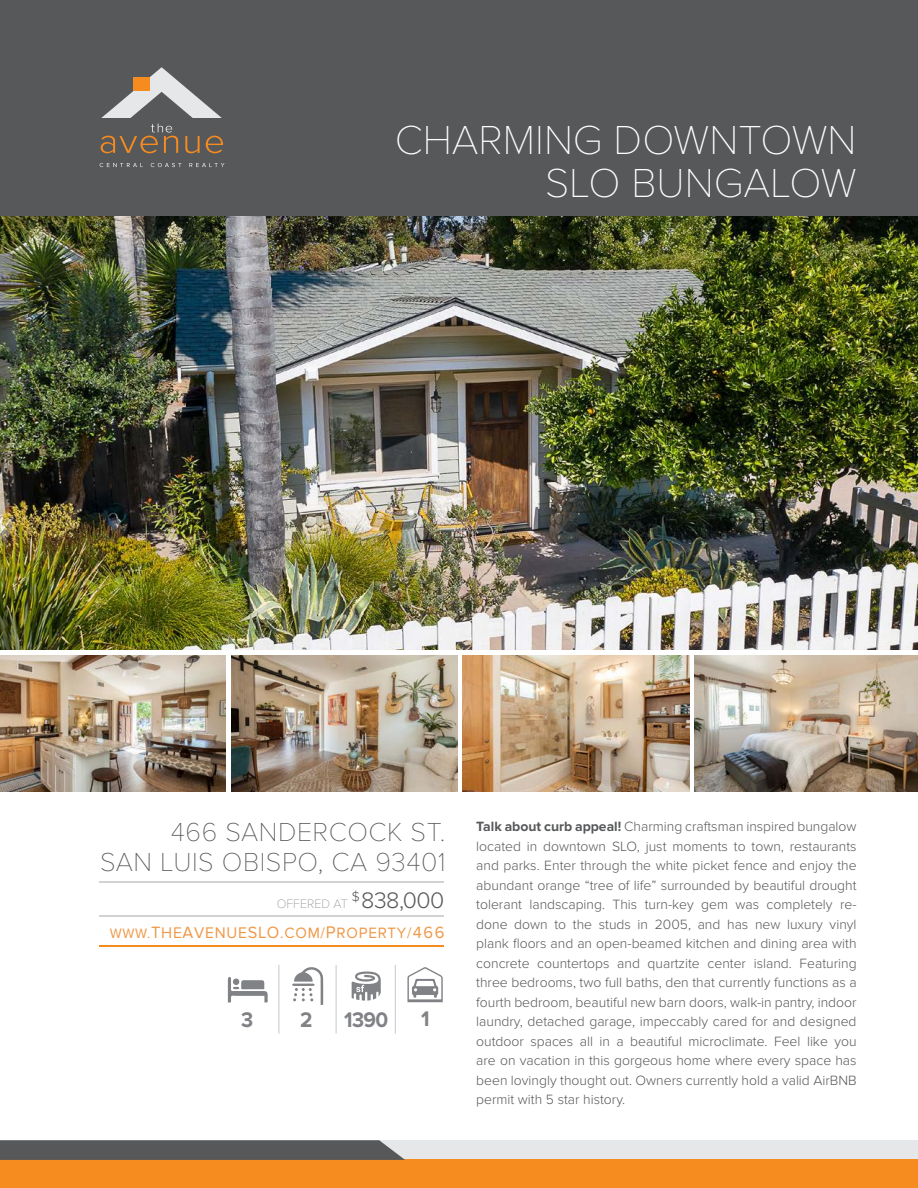
<style>
.page{position:relative;width:918px;height:1188px;background:#fff}
.page>*{position:absolute;margin:0;border:0;box-sizing:border-box;transform-origin:0 0}
.t1{font:100 42px/43.5px "Proxima Nova T";color:#fff;text-align:right}
.t2{font:100 27px/30px "Proxima Nova T";letter-spacing:.02em;color:#57585a;text-align:right}
.t3{font:300 23.25px "Proxima Nova";letter-spacing:-.02em;color:#57585a}
.t4{font:700 21.9px "Proxima Nova";color:#808285;scale:.94 1}
.t5{font:15.6px "Proxima Nova";letter-spacing:.05em;color:#ef9846}
.t6{font:300 13.95px/19.5px "Proxima Nova";color:#57585a;text-align:justify}
.t7{font:100 12.75px "Proxima Nova T";color:#808285}
.s1{font-size:14.1px}
.s2{font-size:16.95px}
.s3{font-size:16.05px}
.s4{font-size:17.4px}
.s5{font-weight:700}
</style>
<div class="page">
<div style="left:0;top:1140px;width:918px;height:20px;background:#e6e7e9"></div>
<div style="left:0;top:0;width:918px;height:216px;background:#57585a"></div>
<div style="left:73px;top:47px;width:176px;height:163px;background:#57585a;border-radius:8px"></div>
<svg style="left:101px;top:67px;width:121px;height:51px"></svg>
<div style="left:134px;top:77px;width:16px;height:14px;background:#f68b20"></div>
<svg style="left:185px;top:136px;width:15px;height:17px"></svg>
<svg style="left:206px;top:136px;width:17px;height:17px"></svg>
<svg style="left:101px;top:124px;width:77px;height:29px"></svg>
<svg style="left:100px;top:163px;width:43px;height:4px"></svg>
<svg style="left:151px;top:163px;width:30px;height:4px"></svg>
<svg style="left:190px;top:163px;width:35px;height:4px"></svg>
<img style="left:0;top:216px;width:918px;height:434px">
<img style="left:0;top:656px;width:226px;height:135px">
<img style="left:231px;top:656px;width:227px;height:135px">
<img style="left:463px;top:656px;width:226px;height:135px">
<div style="left:0;top:1160px;width:918px;height:28px;background:#f68b1f"></div>
<hr style="left:100px;top:945px;width:344px;height:2px;background:#f68b1f">
<hr style="left:100px;top:881px;width:344px;height:2px;background:#d1d2d4">
<hr style="left:100px;top:915px;width:344px;height:2px;background:#d1d2d4">
<svg style="left:0;top:1140px;width:405px;height:20px;background:#5d5e5f"></svg>
<img style="left:694px;top:656px;width:224px;height:135px">
<svg style="left:352px;top:972px;width:29px;height:29px"></svg>
<svg style="left:407px;top:967px;width:36px;height:35px"></svg>
<svg style="left:292px;top:967px;width:31px;height:38px"></svg>
<svg style="left:228px;top:977px;width:40px;height:26px"></svg>
<hr style="left:278px;top:965px;width:2px;height:69px;background:#d1d2d4">
<hr style="left:336px;top:965px;width:1px;height:69px;background:#d1d2d4">
<hr style="left:395px;top:965px;width:1px;height:69px;background:#d1d2d4">
<h1 class="t1" style="left:395px;top:118px;width:463px">CHARMING DOWNTOWN<br>SLO BUNGALOW</h1>
<h2 class="t2" style="left:100px;top:818px;width:347px">466 SANDERCOCK ST.<br>SAN LUIS OBISPO, CA 93401</h2>
<p class="t7" style="left:277px;top:896px;width:73px">OFFERED AT</p>
<h3 class="t3" style="left:352px;top:886px;width:94px"><sup>$</sup>838,000</h3>
<p class="t5" style="left:110px;top:924px;width:336px"><span class="s1">WWW.</span><span class="s2">T</span><span class="s3">HE</span><span class="s2">A</span><span class="s3">VENUE</span><span class="s2">SLO</span>.COM/<span class="s4">P</span>ROPERTY/<span class="s2">466</span></p>
<h3 class="t4" style="left:241px;top:1007px;width:14px">3</h3>
<h3 class="t4" style="left:300px;top:1007px;width:15px">2</h3>
<h3 class="t4" style="left:344px;top:1007px;width:48px">1390</h3>
<h3 class="t4" style="left:421px;top:1007px;width:11px">1</h3>
<p class="t6" style="left:476px;top:817px;width:382px"><span class="s5">Talk about curb appeal!</span> Charming craftsman inspired bungalow located in downtown SLO, just moments to town, restaurants and parks. Enter through the white picket fence and enjoy the abundant orange “tree of life” surrounded by beautiful drought tolerant landscaping. This turn-key gem was completely re&shy;done down to the studs in 2005, and has new luxury vinyl plank floors and an open-beamed kitchen and dining area with concrete countertops and quartzite center island. Featuring three bedrooms, two full baths, den that currently functions as a fourth bedroom, beautiful new barn doors, walk-in pantry, indoor laundry, detached garage, impeccably cared for and designed outdoor spaces all in a beautiful microclimate. Feel like you are on vacation in this gorgeous home where every space has been lovingly thought out. Owners currently hold a valid AirBNB permit with 5 star history.</p>
</div>
